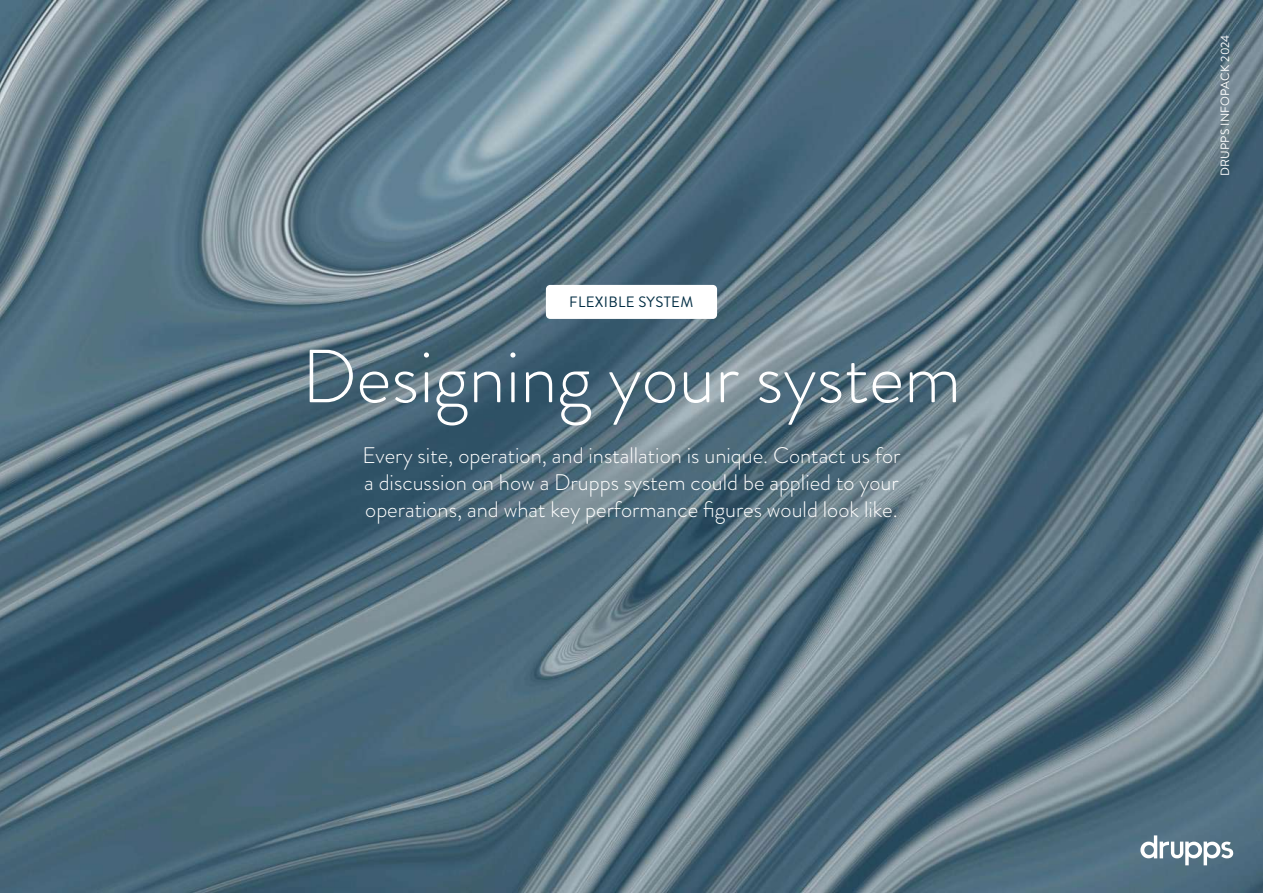
<style>
.page{position:relative;width:1263px;height:893px;background:#fff}
.page>*{position:absolute;margin:0;border:0;box-sizing:border-box;transform-origin:0 0}
.t1{font:300 75px "Brandon Grotesque";color:#fff}
.t2{font:300 22.5px/27px "Brandon Grotesque";color:#fff;text-align:justify}
.t3{font:15px "Brandon Grotesque";letter-spacing:.02em;color:#042f45}
.t4{font:12px "Brandon Grotesque";letter-spacing:.02em;color:#fff}
</style>
<div class="page">
<img style="left:0;top:0;width:1263px;height:893px">
<div style="left:546px;top:285px;width:171px;height:34px;background:#fff;border-radius:4px"></div>
<svg style="left:1140px;top:835px;width:93px;height:30px"></svg>
<p class="t3" style="left:569px;top:292px;width:126px">FLEXIBLE SYSTEM</p>
<h1 class="t1" style="left:302px;top:325px;width:661px">Designing your system</h1>
<p class="t2" style="left:362px;top:442px;width:539px">Every site, operation, and installation is unique. Contact us for a discussion on how a Drupps system could be applied to your operations, and what key performance figures would look like.</p>
<p class="t4" style="left:1216px;top:176px;width:143px;rotate:-90deg">DRUPPS INFOPACK 2024</p>
</div>
